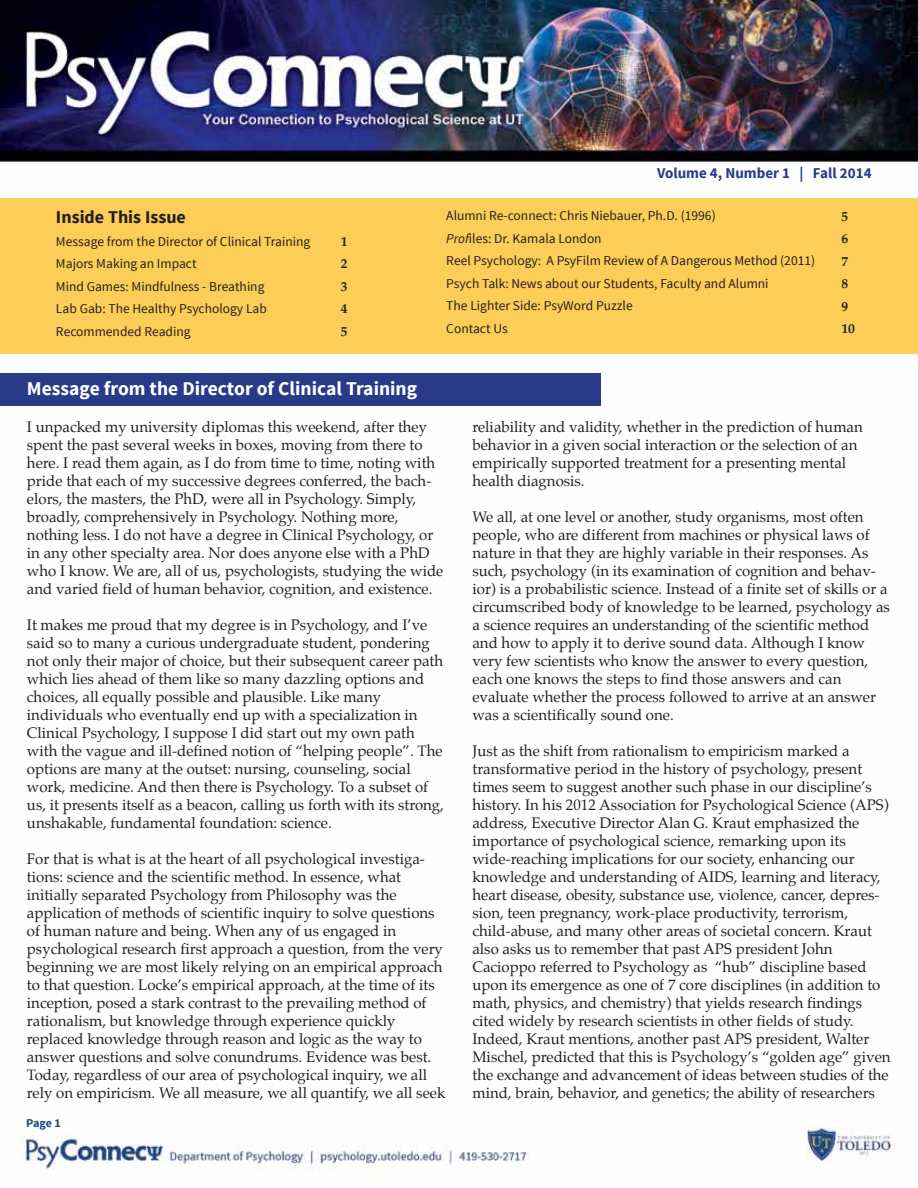
<style>
.page{position:relative;width:918px;height:1188px;background:#fff}
.page>*{position:absolute;margin:0;border:0;box-sizing:border-box;transform-origin:0 0}
.t1{font:700 19.5px "Source Sans Pro";color:#fff}
.t2{font:700 18px "Source Sans Pro";color:#231f20}
.t3{font:15px/18px "Palatino";color:#231f20}
.t4{font:700 15px "Source Sans Pro";color:#293a89}
.t5{font:13.5px/22.5px "Source Sans Pro";color:#231f20}
.t6{font:700 13.5px/22.5px "Palatino";color:#231f20;text-align:justify}
.t7{font:700 12px "Source Sans Pro";color:#1b4d80}
.s1{font-style:italic}
</style>
<div class="page">
<img style="left:0;top:0;width:918px;height:1170px">
<div style="left:0;top:198px;width:918px;height:156px;background:#fcce57"></div>
<div style="left:0;top:373px;width:601px;height:33px;background:#293a89"></div>
<p class="t2" style="left:56px;top:206px;width:131px">Inside This Issue</p>
<p class="t5" style="left:56px;top:230px;width:256px">Message from the Director of Clinical Training<br>Majors Making an Impact<br>Mind Games: Mindfulness - Breathing<br>Lab Gab: The Healthy Psychology Lab<br>Recommended Reading</p>
<p class="t6" style="left:341px;top:230px;width:8px">1<br>2<br>3<br>4<br>5</p>
<h1 class="t1" style="left:27px;top:376px;width:392px">Message from the Director of Clinical Training</h1>
<p class="t4" style="left:657px;top:163px;width:216px">Volume 4, Number 1 | Fall 2014</p>
<p class="t5" style="left:446px;top:205px;width:370px">Alumni Re-connect: Chris Niebauer, Ph.D. (1996)<br><span class="s1">Prof</span>iles: Dr. Kamala London<br>Reel Psychology: A PsyFilm Review of A Dangerous Method (2011)<br>Psych Talk: News about our Students, Faculty and Alumni<br>The Lighter Side: PsyWord Puzzle<br>Contact Us</p>
<p class="t6" style="left:841px;top:205px;width:15px;text-align:left">5<br>6<br>7<br>8<br>9<br>10</p>
<p class="t3" style="left:27px;top:417px;width:418px">I unpacked my university diplomas this weekend, after they spent the past several weeks in boxes, moving from there to here. I read them again, as I do from time to time, noting with pride that each of my successive degrees conferred, the bach&shy;elors, the masters, the PhD, were all in Psychology. Simply, broadly, comprehensively in Psychology. Nothing more, nothing less. I do not have a degree in Clinical Psychology, or in any other specialty area. Nor does anyone else with a PhD who I know. We are, all of us, psychologists, studying the wide and varied field of human behavior, cognition, and existence.</p>
<p class="t3" style="left:27px;top:615px;width:419px">It makes me proud that my degree is in Psychology, and I’ve said so to many a curious undergraduate student, pondering not only their major of choice, but their subsequent career path which lies ahead of them like so many dazzling options and choices, all equally possible and plausible. Like many individuals who eventually end up with a specialization in Clinical Psychology, I suppose I did start out my own path with the vague and ill-defined notion of “helping people”. The options are many at the outset: nursing, counseling, social work, medicine. And then there is Psychology. To a subset of us, it presents itself as a beacon, calling us forth with its strong, unshakable, fundamental foundation: science.</p>
<p class="t3" style="left:27px;top:849px;width:420px">For that is what is at the heart of all psychological investiga&shy;tions: science and the scientific method. In essence, what initially separated Psychology from Philosophy was the application of methods of scientific inquiry to solve questions of human nature and being. When any of us engaged in psychological research first approach a question, from the very beginning we are most likely relying on an empirical approach to that question. Locke’s empirical approach, at the time of its inception, posed a stark contrast to the prevailing method of rationalism, but knowledge through experience quickly replaced knowledge through reason and logic as the way to answer questions and solve conundrums. Evidence was best.<br>Today, regardless of our area of psychological inquiry, we all rely on empiricism. We all measure, we all quantify, we all seek</p>
<p class="t7" style="left:26px;top:1116px;width:36px">Page 1</p>
<p class="t3" style="left:472px;top:417px;width:392px">reliability and validity, whether in the prediction of human behavior in a given social interaction or the selection of an empirically supported treatment for a presenting mental health diagnosis.</p>
<p class="t3" style="left:472px;top:507px;width:419px">We all, at one level or another, study organisms, most often people, who are different from machines or physical laws of nature in that they are highly variable in their responses. As such, psychology (in its examination of cognition and behav&shy;ior) is a probabilistic science. Instead of a finite set of skills or a circumscribed body of knowledge to be learned, psychology as a science requires an understanding of the scientific method and how to apply it to derive sound data. Although I know very few scientists who know the answer to every question, each one knows the steps to find those answers and can evaluate whether the process followed to arrive at an answer was a scientifically sound one.</p>
<p class="t3" style="left:472px;top:741px;width:420px">Just as the shift from rationalism to empiricism marked a transformative period in the history of psychology, present times seem to suggest another such phase in our discipline’s history. In his 2012 Association for Psychological Science (APS) address, Executive Director Alan G. Kraut emphasized the importance of psychological science, remarking upon its wide-reaching implications for our society, enhancing our knowledge and understanding of AIDS, learning and literacy, heart disease, obesity, substance use, violence, cancer, depres&shy;sion, teen pregnancy, work-place productivity, terrorism, child-abuse, and many other areas of societal concern. Kraut also asks us to remember that past APS president John Cacioppo referred to Psychology as “hub” discipline based upon its emergence as one of 7 core disciplines (in addition to math, physics, and chemistry) that yields research findings cited widely by research scientists in other fields of study.<br>Indeed, Kraut mentions, another past APS president, Walter Mischel, predicted that this is Psychology’s “golden age” given the exchange and advancement of ideas between studies of the mind, brain, behavior, and genetics; the ability of researchers</p>
</div>
